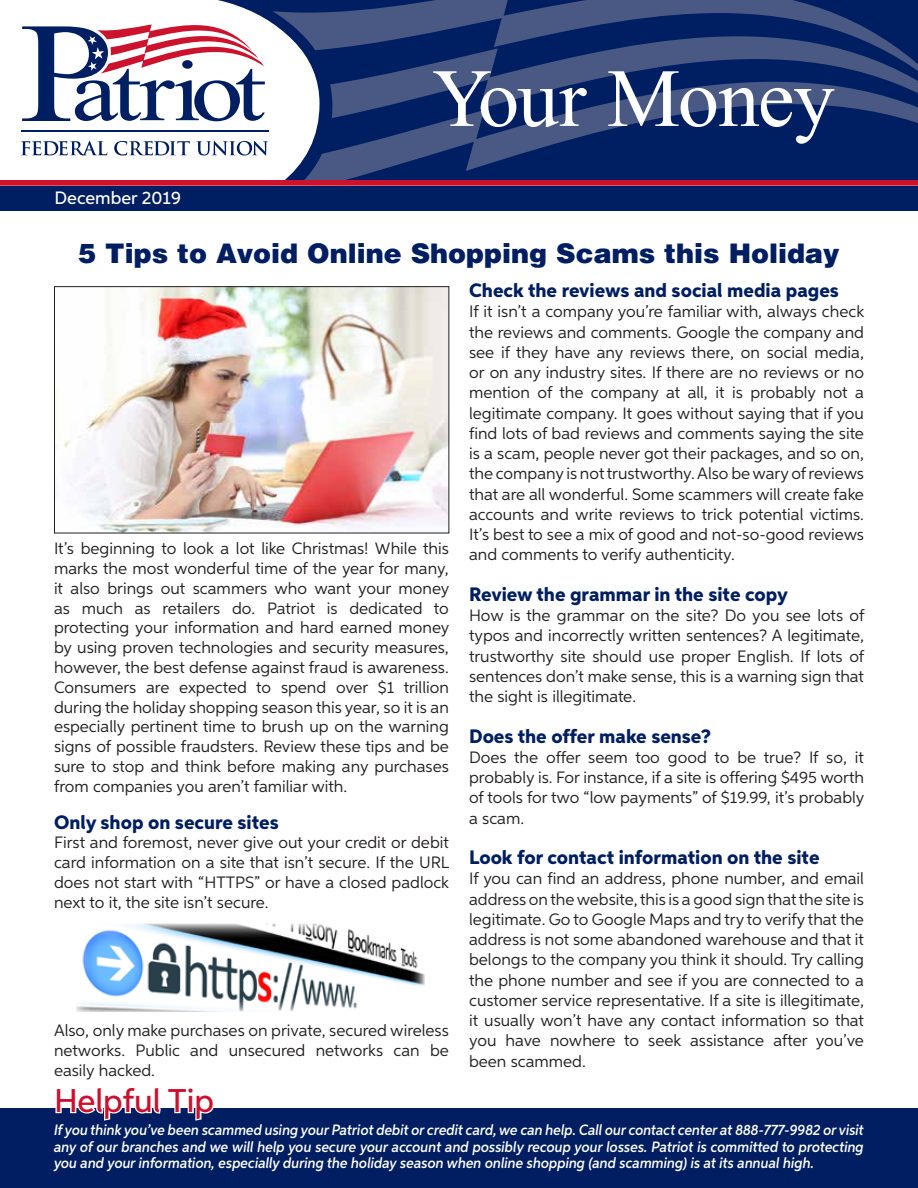
<style>
.page{position:relative;width:918px;height:1188px;background:#fff}
.page>*{position:absolute;margin:0;border:0;box-sizing:border-box;transform-origin:0 0}
.t1{font:82.5px "Mongolian Baiti";letter-spacing:-.02em;color:#fff}
.t2{font:500 33px "Aspira";color:#ce0e2d}
.t3{font:900 27px "Helvetica";color:#001e61}
.t4{font:800 19.5px "Aspira";color:#001e61}
.t5{font:500 18px "Aspira";color:#fff}
.t6{font:16.5px/20.2px "Aspira";color:#231f20;text-align:justify}
.t7{font:italic 600 15px/16.5px "Aspira";color:#fff;text-align:justify;scale:.93 1}
</style>
<div class="page">
<svg style="left:21px;top:0;width:252px;height:156px"></svg>
<svg style="left:273px;top:0;width:645px;height:180px;background:#283f76"></svg>
<div style="left:0;top:180px;width:918px;height:25px;background:linear-gradient(to right,#cd122d,#cd122d)"></div>
<hr style="left:0;top:186px;width:918px;height:2px;background:#fff">
<div style="left:0;top:187px;width:918px;height:24px;background:#001e62"></div>
<hr style="left:21px;top:130px;width:248px;height:2px;background:#001e62">
<svg style="left:21px;top:141px;width:86px;height:14px"></svg>
<svg style="left:114px;top:141px;width:76px;height:15px"></svg>
<svg style="left:196px;top:141px;width:72px;height:15px"></svg>
<svg style="left:22px;top:18px;width:243px;height:103px"></svg>
<div style="left:0;top:1109px;width:918px;height:79px;background:#001e61"></div>
<svg style="left:54px;top:1108px;width:162px;height:13px"></svg>
<img style="left:56px;top:288px;width:391px;height:243px">
<div style="left:54px;top:286px;width:395px;height:247px;border:1px solid #231f20"></div>
<img style="left:76px;top:924px;width:349px;height:88px">
<p class="t5" style="left:54px;top:187px;width:128px">December 2019</p>
<h1 class="t1" style="left:432px;top:54px;width:404px">Your Money</h1>
<h3 class="t3" style="left:78px;top:236px;width:763px">5 Tips to Avoid Online Shopping Scams this Holiday</h3>
<p class="t6" style="left:54px;top:538px;width:397px;line-height:19.8px">It’s beginning to look a lot like Christmas! While this marks the most wonderful time of the year for many, it also brings out scammers who want your money as much as retailers do. Patriot is dedicated to protecting your information and hard earned money by using proven technologies and security measures, however, the best defense against fraud is awareness.<br>Consumers are expected to spend over $1 trillion during the holiday shopping season this year, so it is an especially pertinent time to brush up on the warning signs of possible fraudsters. Review these tips and be sure to stop and think before making any purchases from companies you aren’t familiar with.</p>
<p class="t4" style="left:54px;top:810px;width:226px">Only shop on secure sites</p>
<p class="t6" style="left:54px;top:833px;width:397px;line-height:19.8px">First and foremost, never give out your credit or debit card information on a site that isn’t secure. If the URL does not start with “HTTPS” or have a closed padlock next to it, the site isn’t secure.</p>
<p class="t6" style="left:54px;top:1021px;width:396px;line-height:19.8px">Also, only make purchases on private, secured wireless networks. Public and unsecured networks can be easily hacked.</p>
<h2 class="t2" style="left:54px;top:1080px;width:162px">Helpful Tip</h2>
<p class="t4" style="left:469px;top:279px;width:371px">Check the reviews and social media pages</p>
<p class="t6" style="left:469px;top:301px;width:397px">If it isn’t a company you’re familiar with, always check the reviews and comments. Google the company and see if they have any reviews there, on social media, or on any industry sites. If there are no reviews or no mention of the company at all, it is probably not a legitimate company. It goes without saying that if you find lots of bad reviews and comments saying the site is a scam, people never got their packages, and so on, the company is not trustworthy. Also be wary of reviews that are all wonderful. Some scammers will create fake accounts and write reviews to trick potential victims.<br>It’s best to see a mix of good and not-so-good reviews and comments to verify authenticity.</p>
<p class="t4" style="left:469px;top:582px;width:320px">Review the grammar in the site copy</p>
<p class="t6" style="left:469px;top:605px;width:397px">How is the grammar on the site? Do you see lots of typos and incorrectly written sentences? A legitimate, trustworthy site should use proper English. If lots of sentences don’t make sense, this is a warning sign that the sight is illegitimate.</p>
<p class="t4" style="left:469px;top:724px;width:244px">Does the offer make sense?</p>
<p class="t6" style="left:469px;top:747px;width:397px">Does the offer seem too good to be true? If so, it probably is. For instance, if a site is offering $495 worth of tools for two “low payments” of $19.99, it’s probably a scam.</p>
<p class="t4" style="left:469px;top:846px;width:352px">Look for contact information on the site</p>
<p class="t6" style="left:469px;top:868px;width:396px">If you can find an address, phone number, and email address on the website, this is a good sign that the site is legitimate. Go to Google Maps and try to verify that the address is not some abandoned warehouse and that it belongs to the company you think it should. Try calling the phone number and see if you are connected to a customer service representative. If a site is illegitimate, it usually won’t have any contact information so that you have nowhere to seek assistance after you’ve been scammed.</p>
<p class="t7" style="left:54px;top:1122px;width:872px">If you think you’ve been scammed using your Patriot debit or credit card, we can help. Call our contact center at 888-777-9982 or visit any of our branches and we will help you secure your account and possibly recoup your losses. Patriot is committed to protecting you and your information, especially during the holiday season when online shopping (and scamming) is at its annual high.</p>
</div>
